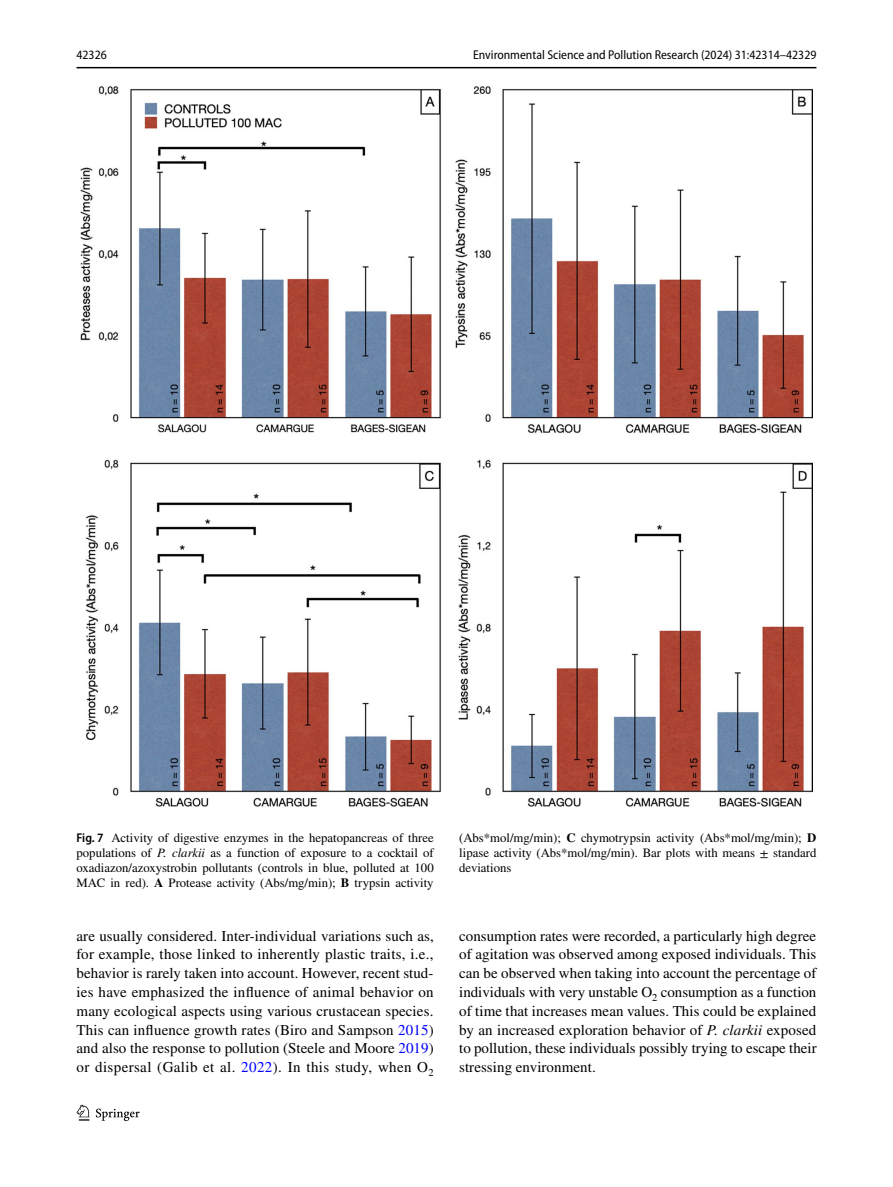
<style>
.page{position:relative;width:893px;height:1187px;background:#fff}
.page>*{position:absolute;margin:0;border:0;box-sizing:border-box;transform-origin:0 0}
.t1{font:15px/18.8px "STIX";letter-spacing:.005em;color:#000;text-align:justify}
.t2{font:12.75px/15px "STIX";color:#000;text-align:justify}
.t3{font:semi-condensed 12.75px "Myriad Pro";color:#000}
.s1{font-family:"Myriad Pro";font-weight:600;font-stretch:semi-condensed}
.s2{font-style:italic}
.s3{font-weight:700}
.s4{color:#00f}
</style>
<div class="page">
<hr style="left:77px;top:67px;width:739px;height:1px;background:#000">
<svg style="left:77px;top:1104px;width:12px;height:16px"></svg>
<svg style="left:96px;top:1108px;width:44px;height:12px"></svg>
<img style="left:81px;top:87px;width:731px;height:719px">
<p class="t3" style="left:77px;top:48px;width:32px">42326</p>
<p class="t3" style="left:473px;top:48px;width:345px">Environmental Science and Pollution Research (2024) 31:42314–42329</p>
<p class="t2" style="left:77px;top:831px;width:359px"><span class="s1">Fig. 7</span> Activity of digestive enzymes in the hepatopancreas of three populations of <span class="s2">P. clarkii</span> as a function of exposure to a cocktail of oxadiazon/azoxystrobin pollutants (controls in blue, polluted at 100<br>MAC in red). <span class="s3">A</span> Protease activity (Abs/mg/min); <span class="s3">B</span> trypsin activity</p>
<p class="t2" style="left:459px;top:831px;width:359px">(Abs*mol/mg/min); <span class="s3">C</span> chymotrypsin activity (Abs*mol/mg/min); <span class="s3">D </span>lipase activity (Abs*mol/mg/min). Bar plots with means ± standard deviations</p>
<p class="t1" style="left:77px;top:927px;width:359px">are usually considered. Inter-individual variations such as, for example, those linked to inherently plastic traits, i.e., behavior is rarely taken into account. However, recent stud&shy;ies have emphasized the influence of animal behavior on many ecological aspects using various crustacean species.<br>This can influence growth rates (Biro and Sampson <span class="s4">2015</span>) and also the response to pollution (Steele and Moore <span class="s4">2019</span>) or dispersal (Galib et al. <span class="s4">2022</span>). In this study, when O<sub>2</sub></p>
<p class="t1" style="left:459px;top:927px;width:359px">consumption rates were recorded, a particularly high degree of agitation was observed among exposed individuals. This can be observed when taking into account the percentage of individuals with very unstable O<sub>2</sub> consumption as a function of time that increases mean values. This could be explained by an increased exploration behavior of <span class="s2">P. clarkii</span> exposed to pollution, these individuals possibly trying to escape their stressing environment.</p>
</div>
